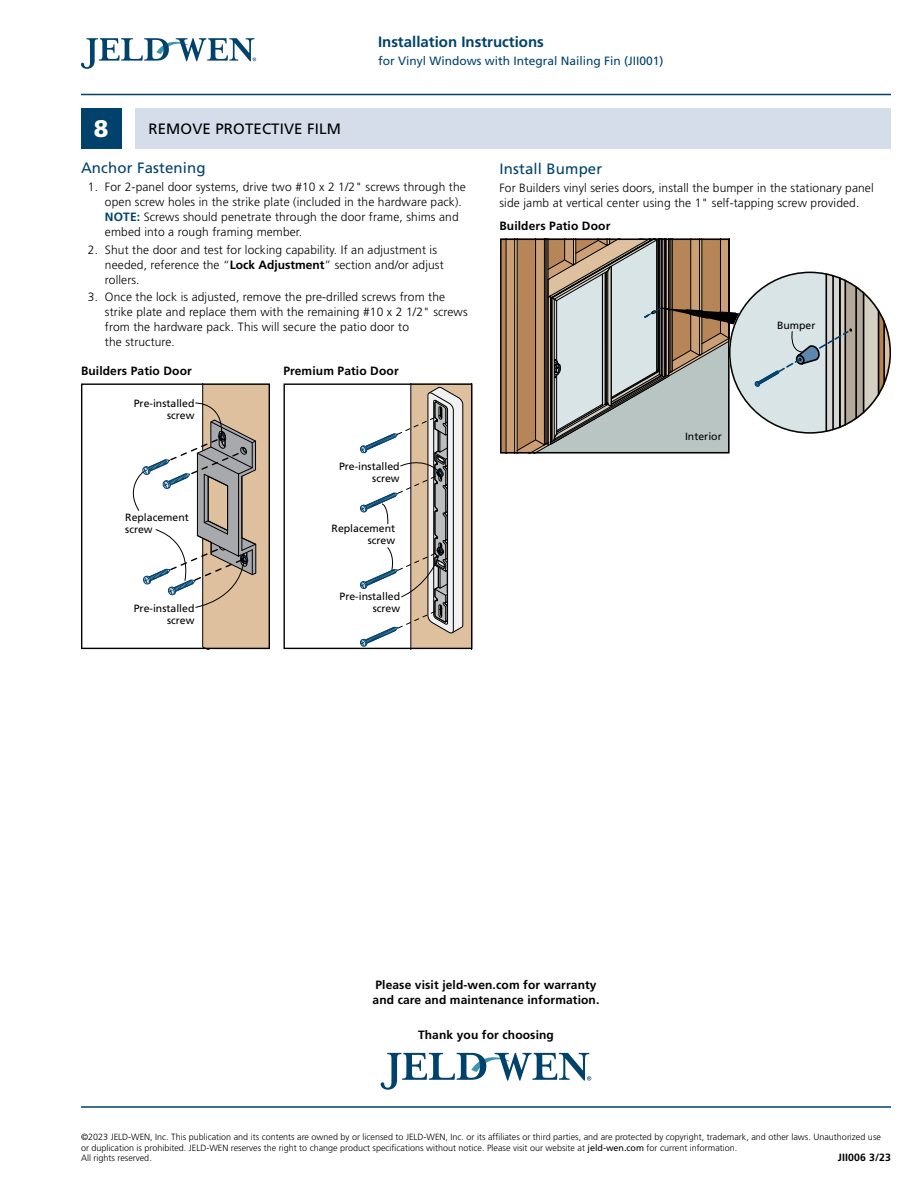
<style>
.page{position:relative;width:918px;height:1188px;background:#fff}
.page>*{position:absolute;margin:0;border:0;box-sizing:border-box;transform-origin:0 0}
.t1{font:900 24px "Frutiger LT Std";color:#fff}
.t2{font:15px "Frutiger LT Std";letter-spacing:.01em;color:#00426c}
.t3{font:700 15px "Frutiger LT Std";color:#00426c}
.t4{font:15px "Frutiger LT Std";letter-spacing:.01em;color:#000}
.t5{font:300 12px/15px "Frutiger LT Std";letter-spacing:.01em;color:#000}
.t6{font:700 12px/15px "Frutiger LT Std";letter-spacing:.01em;color:#000}
.t7{font:12px "Frutiger LT Std";color:#00426c}
.t8{font:10.5px/12px "Frutiger LT Std";color:#000;text-align:right}
.t9{font:700 10.5px "Frutiger LT Std";letter-spacing:.01em;color:#000}
.t10{font:300 9px/10.8px "Frutiger LT Std";color:#000}
.s1{font-weight:700;color:#00426c}
.s2{font-weight:700}
.s3{font-weight:400}
</style>
<div class="page">
<hr style="left:81px;top:94px;width:810px;height:1px;background:#00426c">
<hr style="left:81px;top:1106px;width:810px;height:2px;background:#00426c">
<svg style="left:81px;top:38px;width:175px;height:31px"></svg>
<svg style="left:381px;top:1053px;width:210px;height:37px"></svg>
<div style="left:135px;top:108px;width:756px;height:40px;background:#d4dde9"></div>
<div style="left:81px;top:108px;width:41px;height:40px;background:#00426c"></div>
<div style="left:284px;top:383px;width:189px;height:266px;border:1px solid #000"></div>
<svg style="left:360px;top:383px;width:112px;height:266px"></svg>
<svg style="left:124px;top:383px;width:146px;height:266px"></svg>
<svg style="left:500px;top:239px;width:391px;height:214px"></svg>
<h1 class="t1" style="left:94px;top:114px;width:16px">8</h1>
<p class="t4" style="left:148px;top:120px;width:194px">REMOVE PROTECTIVE FILM</p>
<p class="t3" style="left:378px;top:33px;width:167px">Installation Instructions</p>
<p class="t7" style="left:378px;top:54px;width:287px">for Vinyl Windows with Integral Nailing Fin (JII001)</p>
<p class="t2" style="left:81px;top:159px;width:126px">Anchor Fastening</p>
<p class="t5" style="left:105px;top:179px;width:362px;text-indent:-17px">1. For 2-panel door systems, drive two #10 x 2 1/2" screws through the open screw holes in the strike plate (included in the hardware pack).<br><span class="s1">NOTE:</span> Screws should penetrate through the door frame, shims and embed into a rough framing member.</p>
<p class="t5" style="left:105px;top:242px;width:340px;text-indent:-17px">2. Shut the door and test for locking capability. If an adjustment is needed, reference the “<span class="s2">Lock Adjustment</span>” section and/or adjust rollers.</p>
<p class="t5" style="left:105px;top:290px;width:364px;text-indent:-17px">3. Once the lock is adjusted, remove the pre-drilled screws from the strike plate and replace them with the remaining #10 x 2 1/2" screws from the hardware pack. This will secure the patio door to<br>the structure.</p>
<p class="t6" style="left:81px;top:363px;width:112px">Builders Patio Door</p>
<p class="t6" style="left:284px;top:363px;width:117px">Premium Patio Door</p>
<p class="t8" style="left:134px;top:398px;width:62px">Pre-installed screw</p>
<p class="t8" style="left:125px;top:512px;width:65px;text-align:left">Replacement screw</p>
<p class="t8" style="left:134px;top:602px;width:62px">Pre-installed screw</p>
<p class="t8" style="left:339px;top:461px;width:62px">Pre-installed screw</p>
<p class="t8" style="left:332px;top:523px;width:65px">Replacement screw</p>
<p class="t8" style="left:340px;top:590px;width:62px">Pre-installed screw</p>
<p class="t2" style="left:500px;top:160px;width:104px">Install Bumper</p>
<p class="t5" style="left:500px;top:180px;width:376px">For Builders vinyl series doors, install the bumper in the stationary panel side jamb at vertical center using the 1" self-tapping screw provided.</p>
<p class="t6" style="left:500px;top:219px;width:112px">Builders Patio Door</p>
<p class="t8" style="left:685px;top:430px;width:38px">Interior</p>
<p class="t8" style="left:777px;top:319px;width:40px">Bumper</p>
<p class="t6" style="left:373px;top:977px;width:228px">Please visit jeld-wen.com for warranty and care and maintenance information.</p>
<p class="t6" style="left:418px;top:1027px;width:137px">Thank you for choosing</p>
<p class="t10" style="left:81px;top:1132px;width:802px">©2023 JELD-WEN, Inc. This publication and its contents are owned by or licensed to JELD-WEN, Inc. or its affiliates or third parties, and are protected by copyright, trademark, and other laws. Unauthorized use or duplication is prohibited. JELD-WEN reserves the right to change product specifications without notice. Please visit our website at <span class="s3">jeld-wen.com</span> for current information.<br>All rights reserved.</p>
<p class="t9" style="left:838px;top:1151px;width:55px">JII006 3/23</p>
</div>
